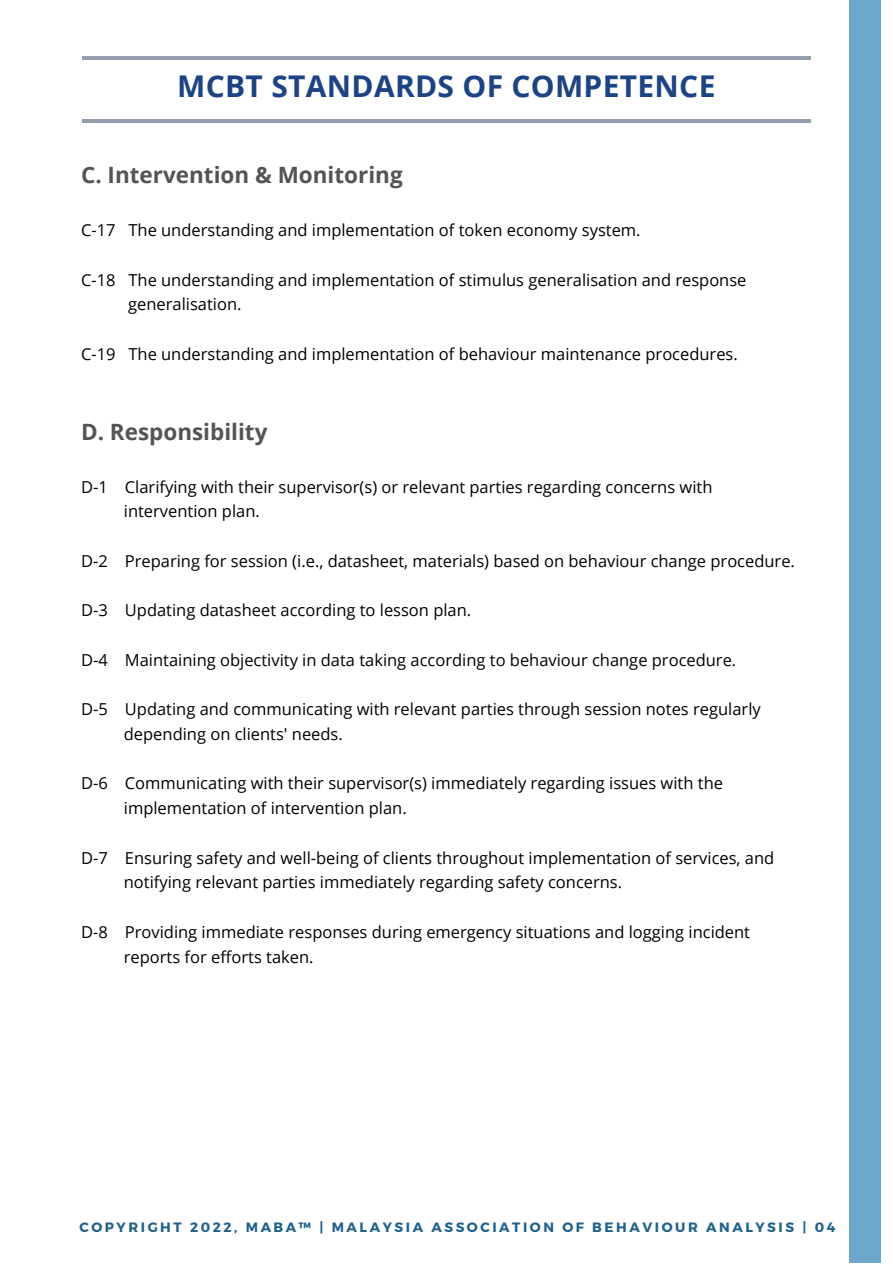
<style>
.page{position:relative;width:893px;height:1264px;background:#fff}
.page>*{position:absolute;margin:0;border:0;box-sizing:border-box;transform-origin:0 0}
.t1{font:700 30px "Open Sans";letter-spacing:.01em;color:#1b4386}
.t2{font:700 22.5px "Open Sans";color:#545454}
.t3{font:16.5px/24.8px "Open Sans";color:#000}
.t4{font:700 13.5px "Montserrat";letter-spacing:.19em;color:#1f628e}
</style>
<div class="page">
<div style="left:848px;top:0;width:32px;height:1262px;background:#6da7cc"></div>
<hr style="left:82px;top:56px;width:728px;height:3px;background:#253b5c">
<hr style="left:82px;top:119px;width:728px;height:4px;background:#939eae">
<h1 class="t1" style="left:177px;top:65px;width:539px">MCBT STANDARDS OF COMPETENCE</h1>
<h2 class="t2" style="left:81px;top:159px;width:323px">C. Intervention &amp; Monitoring</h2>
<p class="t3" style="left:81px;top:217px;width:561px">C-17 The understanding and implementation of token economy system.</p>
<p class="t3" style="left:128px;top:267px;width:620px;text-indent:-47px">C-18 The understanding and implementation of stimulus generalisation and response generalisation.</p>
<p class="t3" style="left:81px;top:341px;width:658px">C-19 The understanding and implementation of behaviour maintenance procedures.</p>
<h2 class="t2" style="left:81px;top:415px;width:188px">D. Responsibility</h2>
<p class="t3" style="left:124px;top:474px;width:590px;text-indent:-43px">D-1 Clarifying with their supervisor(s) or relevant parties regarding concerns with intervention plan.</p>
<p class="t3" style="left:81px;top:548px;width:715px">D-2 Preparing for session (i.e., datasheet, materials) based on behaviour change procedure.</p>
<p class="t3" style="left:81px;top:597px;width:391px">D-3 Updating datasheet according to lesson plan.</p>
<p class="t3" style="left:81px;top:647px;width:656px">D-4 Maintaining objectivity in data taking according to behaviour change procedure.</p>
<p class="t3" style="left:124px;top:696px;width:638px;text-indent:-43px">D-5 Updating and communicating with relevant parties through session notes regularly depending on clients' needs.</p>
<p class="t3" style="left:124px;top:770px;width:600px;text-indent:-43px">D-6 Communicating with their supervisor(s) immediately regarding issues with the implementation of intervention plan.</p>
<p class="t3" style="left:124px;top:844px;width:652px;text-indent:-43px">D-7 Ensuring safety and well-being of clients throughout implementation of services, and notifying relevant parties immediately regarding safety concerns.</p>
<p class="t3" style="left:124px;top:919px;width:627px;text-indent:-43px">D-8 Providing immediate responses during emergency situations and logging incident reports for efforts taken.</p>
<p class="t4" style="left:79px;top:1218px;width:757px">COPYRIGHT 2022, MABA™ | MALAYSIA ASSOCIATION OF BEHAVIOUR ANALYSIS | 04</p>
</div>
